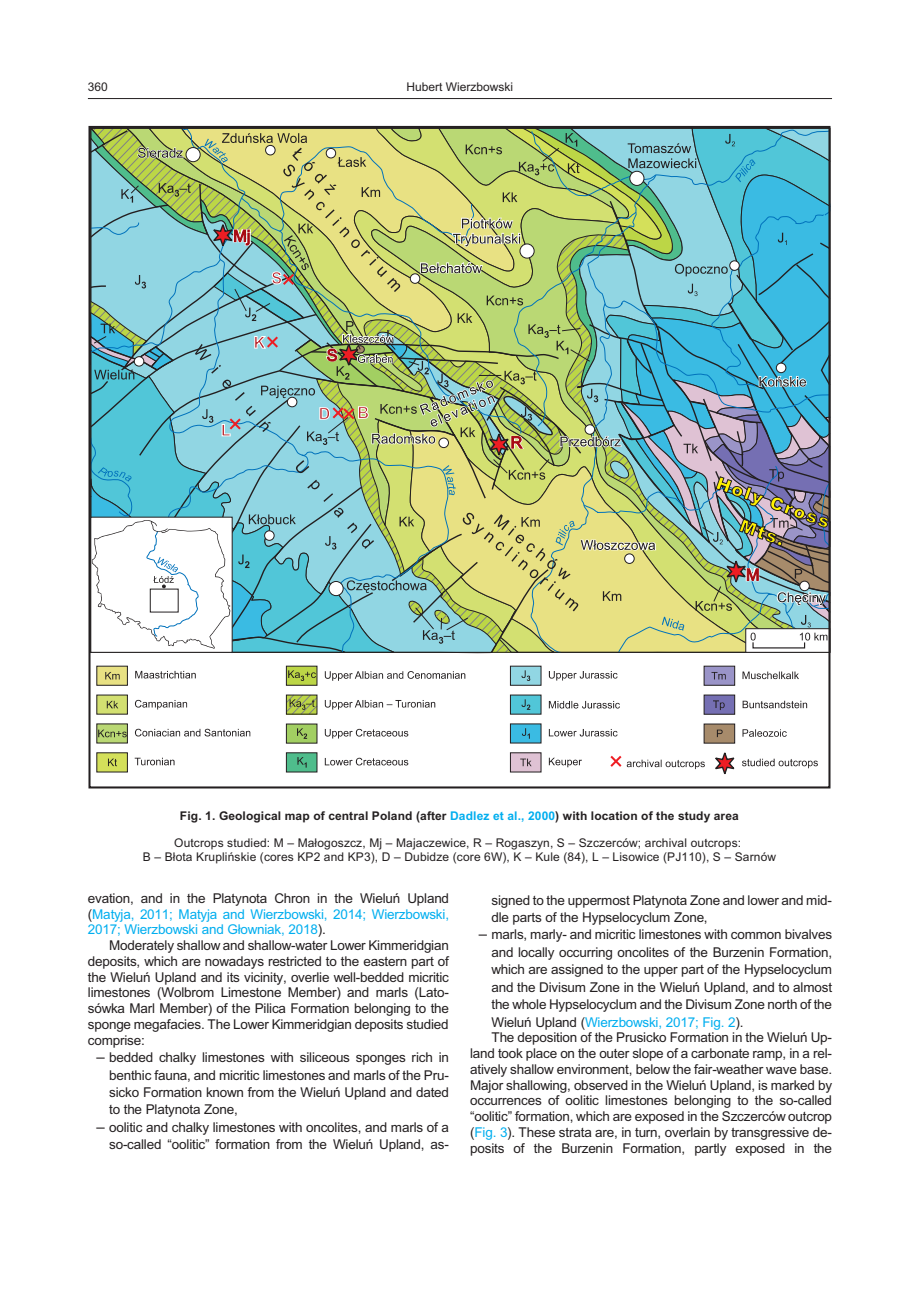
<style>
.page{position:relative;width:921px;height:1290px;background:#fff}
.page>*{position:absolute;margin:0;border:0;box-sizing:border-box;transform-origin:0 0}
.t1{font:13.5px/15.8px "Arial";letter-spacing:-.015em;color:#231f20;text-align:justify}
.t2{font:13.5px/15.8px "Arial";letter-spacing:-.015em;color:#00aeef;text-align:justify}
.t3{font:12px/14px "Arial";letter-spacing:.01em;color:#231f20;text-align:center}
.t4{font:700 12px "Arial";letter-spacing:.01em;color:#231f20}
.s1{color:#00aeef}
.s2{color:#231f20}
.s3{font-size:15px}
</style>
<div class="page">
<hr style="left:88px;top:98px;width:744px;height:1px;background:#231f20">
<svg style="left:91px;top:129px;width:737px;height:646px"></svg>
<p class="t3" style="left:88px;top:81px;width:22px">360</p>
<p class="t3" style="left:407px;top:81px;width:108px">Hubert Wierzbowski</p>
<p class="t4" style="left:180px;top:811px;width:560px">Fig. 1. Geo log i cal map of cen tral Po land (af ter <span class="s1">Dadlez et al., 2000</span>) with lo ca tion of the study area</p>
<p class="t3" style="left:143px;top:837px;width:635px">Out crops stud ied: M – Ma³ogoszcz, Mj – Majaczewice, R – Rogaszyn, S – Szczerców; ar chi val out crops:<br>B – B³ota Krupliñskie (cores KP2 and KP3), D – Dubidze (core 6W), K – Kule (84), L – Lisowice (PJ110), S – Sarnów</p>
<p class="t2" style="left:88px;top:892px;width:363px"><span class="s2">e va tion, and in the Platynota Chron in the Wieluñ Up land (</span>Matyja, 2011; Matyja and Wierzbowski, 2014; Wierzbowski, 2017; Wierzbowski and G³owniak, 2018<span class="s2">).</span></p>
<p class="t1" style="left:88px;top:939px;width:363px;text-indent:21px">Mod er ately shal low and shal low-wa ter Lower Kimmeridgian de pos its, which are nowa days re stricted to the east ern part of the Wieluñ Up land and its vi cin ity, over lie well-bed ded micritic lime stones (Wolbrom Lime stone Member) and marls (Lato - sówka Marl Member) of the Pilica For ma tion be long ing to the sponge megafacies. The Lower Kimmeridgian de pos its stud ied com prise:</p>
<p class="t1" style="left:109px;top:1050px;width:341px;line-height:17.4px;text-indent:-13px"><span class="s3">–</span> bed ded chalky lime stones with si li ceous sponges rich in ben thic fauna, and micritic lime stones and marls of the Pru - sicko For ma tion known from the Wieluñ Up land and dated to the Platynota Zone,</p>
<p class="t1" style="left:96px;top:1120px;width:354px;line-height:17.4px;text-align:right"><span class="s3">–</span> oolitic and chalky lime stones with oncolites, and marls of a so-called “oolitic” for ma tion from the Wieluñ Up land, as -</p>
<p class="t1" style="left:491px;top:892px;width:342px;line-height:17.4px">signed to the up per most Platynota Zone and lower and mid - dle parts of the Hypselocyclum Zone,</p>
<p class="t1" style="left:491px;top:927px;width:342px;line-height:17.4px;text-indent:-13px"><span class="s3">–</span> marls, marly- and micritic lime stones with com mon bi valves and lo cally oc cur ring onco lites of the Burzenin For ma tion, which are as signed to the up per part of the Hypselocyclum and the Divisum Zone in the Wieluñ Up land, and to al most the whole Hypselocyclum and the Divisum Zone north of the Wieluñ Up land (<span class="s1">Wierzbowski, 2017; Fig. 2</span>).</p>
<p class="t1" style="left:470px;top:1031px;width:364px;text-indent:21px">The de po si tion of the Prusicko For ma tion in the Wieluñ Up - land took place on the outer slope of a carbon ate ramp, in a rel - a tively shal low en vi ron ment, be low the fair-weather wave base.<br>Ma jor shallowing, ob served in the Wieluñ Up land, is marked by oc cur rences of oolitic lime stones be long ing to the so-called “oolitic” for ma tion, which are ex posed in the Szczerców out crop (<span class="s1">Fig. 3</span>). These strata are, in turn, over lain by transgressive de - pos its of the Burzenin For ma tion, partly ex posed in the</p>
</div>
